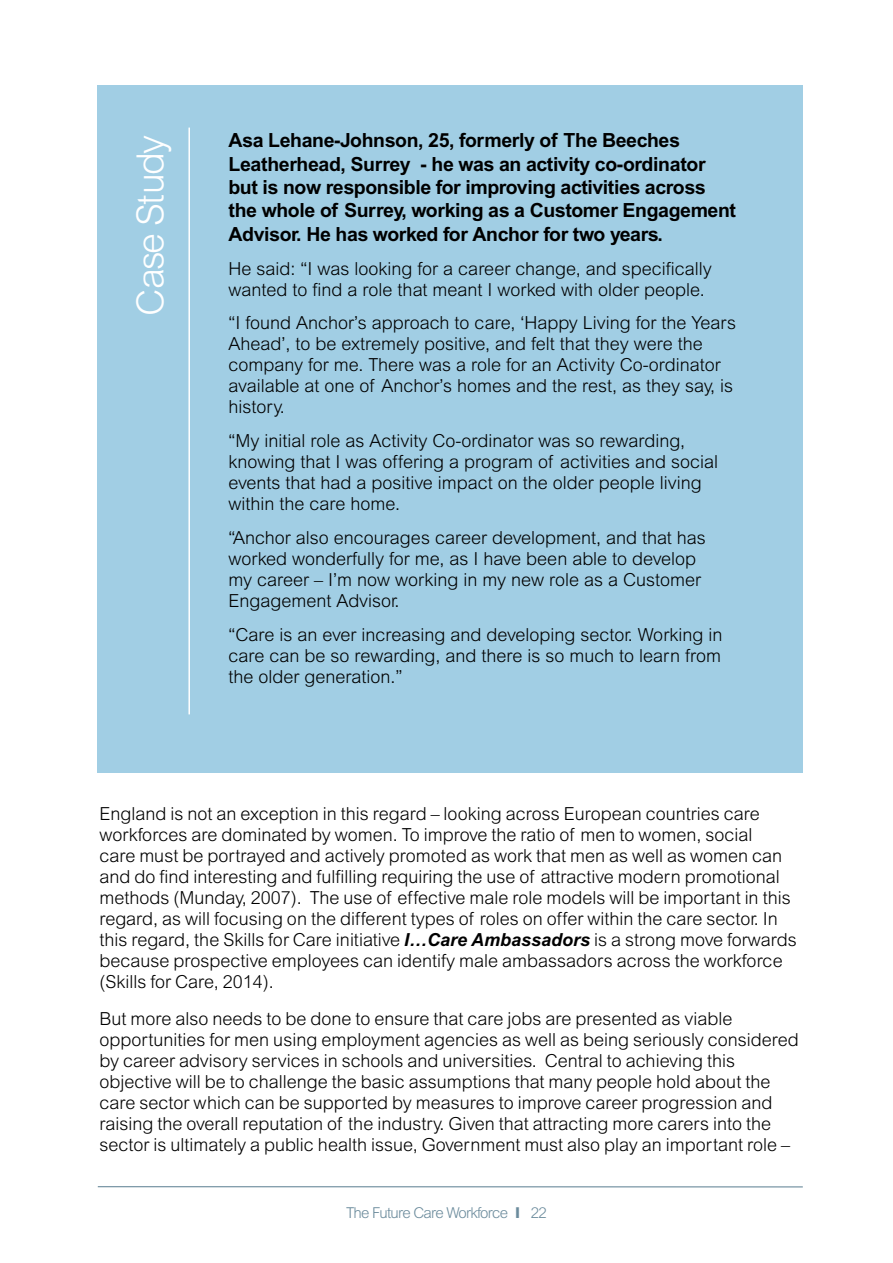
<style>
.page{position:relative;width:893px;height:1263px;background:#fff}
.page>*{position:absolute;margin:0;border:0;box-sizing:border-box;transform-origin:0 0}
.t1{font:300 37.5px "Arial";letter-spacing:-.05em;color:#fff}
.t2{font:700 19.5px/23.4px "Arial";letter-spacing:-.02em;color:#000}
.t3{font:300 18px/21px "Arial";color:#000}
.t4{font:300 15px "Arial";letter-spacing:-.05em;color:#6b8b9c}
.s1{font-weight:700;font-style:italic}
.s2{font-weight:800}
</style>
<div class="page">
<hr style="left:98px;top:1186px;width:705px;height:1px;background:#6b8b9c">
<div style="left:98px;top:85px;width:705px;height:688px;background:#a1cee4"></div>
<hr style="left:188px;top:128px;width:2px;height:586px;background:#fff">
<h1 class="t1" style="left:129px;top:316px;width:182px;rotate:-90deg">Case Study</h1>
<p class="t2" style="left:229px;top:128px;width:509px">Asa Lehane-Johnson, 25, formerly of The Beeches Leatherhead, Surrey - he was an activity co-ordinator but is now responsible for improving activities across the whole of Surrey, working as a Customer Engagement Advisor. He has worked for Anchor for two years.</p>
<p class="t3" style="left:229px;top:258px;width:485px">He said: “I was looking for a career change, and specifically wanted to find a role that meant I worked with older people.</p>
<p class="t3" style="left:229px;top:312px;width:509px">“I found Anchor’s approach to care, ‘Happy Living for the Years Ahead’, to be extremely positive, and felt that they were the company for me. There was a role for an Activity Co-ordinator available at one of Anchor’s homes and the rest, as they say, is history.</p>
<p class="t3" style="left:229px;top:430px;width:491px">“My initial role as Activity Co-ordinator was so rewarding, knowing that I was offering a program of activities and social events that had a positive impact on the older people living within the care home.</p>
<p class="t3" style="left:229px;top:527px;width:479px">“Anchor also encourages career development, and that has worked wonderfully for me, as I have been able to develop my career – I’m now working in my new role as a Customer Engagement Advisor.</p>
<p class="t3" style="left:229px;top:624px;width:495px;text-align:justify">“Care is an ever increasing and developing sector. Working in care can be so rewarding, and there is so much to learn from the older generation.”</p>
<p class="t3" style="left:99px;top:803px;width:699px">England is not an exception in this regard – looking across European countries care workforces are dominated by women. To improve the ratio of men to women, social<br>care must be portrayed and actively promoted as work that men as well as women can and do find interesting and fulfilling requiring the use of attractive modern promotional methods (Munday, 2007). The use of effective male role models will be important in this regard, as will focusing on the different types of roles on offer within the care sector. In this regard, the Skills for Care initiative <span class="s1">I…Care Ambassadors</span> is a strong move forwards because prospective employees can identify male ambassadors across the workforce (Skills for Care, 2014).</p>
<p class="t3" style="left:99px;top:1008px;width:701px">But more also needs to be done to ensure that care jobs are presented as viable opportunities for men using employment agencies as well as being seriously considered by career advisory services in schools and universities. Central to achieving this objective will be to challenge the basic assumptions that many people hold about the care sector which can be supported by measures to improve career progression and raising the overall reputation of the industry. Given that attracting more carers into the sector is ultimately a public health issue, Government must also play an important role –</p>
<p class="t4" style="left:346px;top:1204px;width:202px">The Future Care Workforce <span class="s2">I</span> 22</p>
</div>
